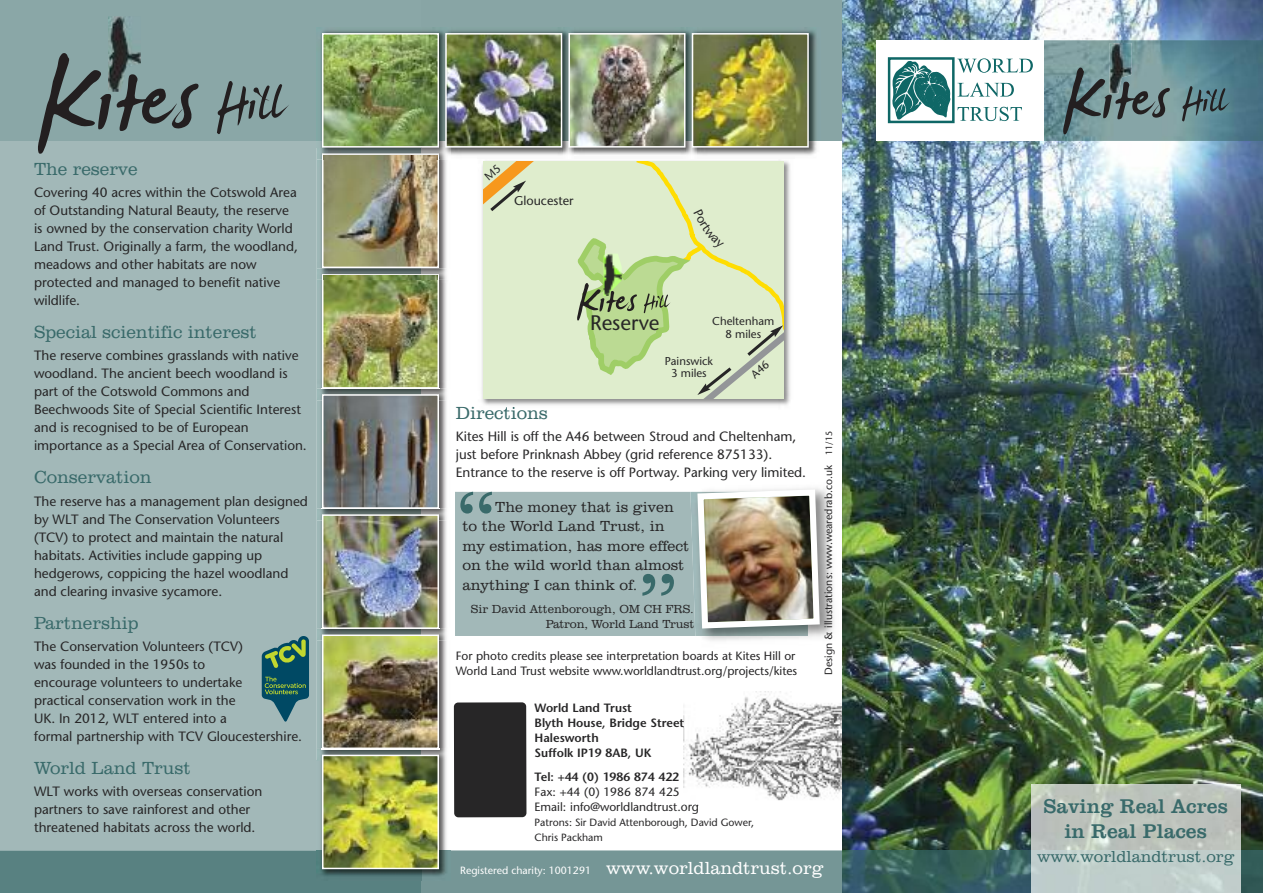
<style>
.page{position:relative;width:1263px;height:893px;background:#fff}
.page>*{position:absolute;margin:0;border:0;box-sizing:border-box;transform-origin:0 0}
.t1{font:300 90px "Clarendon BT";color:#396a6a}
.t2{font:21px "Stone Sans";color:#272627}
.t3{font:20.4px/25.2px "Clarendon BT";color:#396a6a;text-align:center}
.t4{font:300 18px "Clarendon BT";color:#396a6a}
.t5{font:300 16.35px "Clarendon BT";color:#396a6a}
.t6{font:300 15px/19.5px "Clarendon BT";color:#272627}
.t7{font:13.5px/18px "Stone Sans";color:#272627}
.t8{font:12.6px "Stone Sans";color:#272627}
.t9{font:12.6px "Calibri";color:#231f20}
.t10{font:12px/15.5px "Stone Sans";color:#272627}
.t11{font:600 12px/15px "Stone Sans";color:#272627}
.t12{font:300 12px/15px "Clarendon BT";letter-spacing:-.01em;color:#272627;text-align:right}
.t13{font:11.4px/12.8px "Stone Sans";color:#272627;text-align:center}
.t14{font:10.5px/15px "Stone Sans";color:#272627}
.t15{font:10.5px "Stone Sans";color:#fff}
.s1{font-size:9px}
.s2{font-family:"Clarendon BT";font-weight:300;font-size:18px}
</style>
<div class="page">
<div style="left:0;top:0;width:842px;height:141px;background:#88a5a5"></div>
<div style="left:0;top:141px;width:317px;height:709px;background:#a2b8b8"></div>
<img style="left:842px;top:0;width:421px;height:850px">
<img style="left:1043px;top:40px;width:220px;height:101px">
<div style="left:876px;top:40px;width:167px;height:101px;background:#fff"></div>
<svg style="left:957px;top:58px;width:76px;height:15px"></svg>
<svg style="left:957px;top:83px;width:57px;height:14px"></svg>
<div style="left:888px;top:57px;width:66px;height:66px;border:3px solid #0f6766"></div>
<svg style="left:892px;top:61px;width:58px;height:59px"></svg>
<svg style="left:957px;top:107px;width:65px;height:14px"></svg>
<svg style="left:0;top:850px;width:842px;height:43px;background:#688d8d"></svg>
<img style="left:1240px;top:850px;width:23px;height:43px">
<img style="left:842px;top:850px;width:190px;height:43px">
<img style="left:1032px;top:784px;width:208px;height:109px">
<img style="left:1110px;top:43px;width:21px;height:25px">
<svg style="left:1063px;top:68px;width:107px;height:66px;background:#688082"></svg>
<svg style="left:1182px;top:86px;width:48px;height:36px;background:#567880"></svg>
<img style="left:108px;top:16px;width:33px;height:76px">
<svg style="left:38px;top:53px;width:73px;height:101px"></svg>
<svg style="left:117px;top:74px;width:82px;height:57px"></svg>
<svg style="left:217px;top:81px;width:72px;height:53px"></svg>
<div style="left:454px;top:702px;width:72px;height:115px;background:#272627;border-radius:4px"></div>
<img style="left:704px;top:489px;width:130px;height:152px">
<img style="left:455px;top:488px;width:368px;height:148px">
<img style="left:317px;top:280px;width:133px;height:601px">
<img style="left:325px;top:280px;width:111px;height:106px">
<div style="left:322px;top:274px;width:117px;height:115px;border:2px solid #fff"></div>
<img style="left:322px;top:388px;width:117px;height:1px">
<img style="left:325px;top:397px;width:111px;height:109px">
<div style="left:322px;top:394px;width:117px;height:115px;border:2px solid #fff"></div>
<img style="left:322px;top:509px;width:117px;height:1px">
<img style="left:325px;top:517px;width:111px;height:109px">
<div style="left:322px;top:514px;width:117px;height:115px;border:2px solid #fff"></div>
<img style="left:322px;top:629px;width:117px;height:1px">
<img style="left:325px;top:637px;width:111px;height:109px">
<div style="left:322px;top:634px;width:117px;height:115px;border:2px solid #fff"></div>
<img style="left:322px;top:749px;width:117px;height:1px">
<img style="left:325px;top:758px;width:111px;height:108px">
<div style="left:322px;top:755px;width:117px;height:114px;border:2px solid #fff"></div>
<img style="left:317px;top:159px;width:130px;height:121px">
<img style="left:322px;top:274px;width:117px;height:6px">
<img style="left:323px;top:276px;width:114px;height:4px">
<img style="left:325px;top:159px;width:111px;height:106px">
<div style="left:322px;top:154px;width:117px;height:114px;border:2px solid #fff"></div>
<img style="left:317px;top:27px;width:123px;height:132px">
<img style="left:322px;top:154px;width:117px;height:5px">
<img style="left:323px;top:155px;width:114px;height:4px">
<img style="left:325px;top:36px;width:111px;height:109px">
<div style="left:322px;top:33px;width:117px;height:115px;border:2px solid #fff"></div>
<img style="left:450px;top:27px;width:113px;height:129px">
<img style="left:440px;top:30px;width:10px;height:111px">
<svg style="left:440px;top:141px;width:10px;height:18px"></svg>
<img style="left:448px;top:36px;width:111px;height:109px">
<div style="left:445px;top:33px;width:117px;height:115px;border:2px solid #fff"></div>
<img style="left:573px;top:27px;width:113px;height:128px">
<img style="left:563px;top:30px;width:10px;height:125px">
<img style="left:571px;top:36px;width:111px;height:109px">
<div style="left:568px;top:33px;width:117px;height:115px;border:2px solid #fff"></div>
<img style="left:697px;top:30px;width:120px;height:126px">
<img style="left:686px;top:30px;width:11px;height:125px">
<img style="left:695px;top:36px;width:111px;height:109px">
<div style="left:692px;top:33px;width:117px;height:115px;border:2px solid #fff"></div>
<svg style="left:262px;top:636px;width:47px;height:86px;background:#457a74"></svg>
<img style="left:481px;top:161px;width:310px;height:249px">
<svg style="left:503px;top:407px;width:14px;height:2px"></svg>
<img style="left:683px;top:691px;width:159px;height:114px">
<svg style="left:483px;top:160px;width:300px;height:238px;background:#d6e5bd"></svg>
<h3 class="t4" style="left:34px;top:163px;width:105px">The reserve</h3>
<p class="t7" style="left:34px;top:185px;width:265px">Covering 40 acres within the Cotswold Area of Outstanding Natural Beauty, the reserve is owned by the conservation charity World Land Trust. Originally a farm, the woodland, meadows and other habitats are now protected and managed to benefit native wildlife.</p>
<h3 class="t4" style="left:34px;top:326px;width:224px">Special scientific interest</h3>
<p class="t7" style="left:34px;top:348px;width:274px">The reserve combines grasslands with native woodland. The ancient beech woodland is part of the Cotswold Commons and Beechwoods Site of Special Scientific Interest and is recognised to be of European importance as a Special Area of Conservation.</p>
<h3 class="t4" style="left:34px;top:471px;width:119px">Conservation</h3>
<p class="t7" style="left:34px;top:493px;width:275px">The reserve has a management plan designed by WLT and The Conservation Volunteers (TCV) to protect and maintain the natural habitats. Activities include gapping up hedgerows, coppicing the hazel woodland and clearing invasive sycamore.</p>
<h3 class="t4" style="left:34px;top:617px;width:106px">Partnership</h3>
<p class="t7" style="left:34px;top:639px;width:270px">The Conservation Volunteers (TCV)<br>was founded in the 1950s to<br>encourage volunteers to undertake<br>practical conservation work in the<br>UK. In 2012, WLT entered into a<br>formal partnership with TCV Gloucestershire.</p>
<h3 class="t4" style="left:34px;top:762px;width:158px">World Land Trust</h3>
<p class="t7" style="left:34px;top:784px;width:230px">WLT works with overseas conservation partners to save rainforest and other threatened habitats across the world.</p>
<p class="t8" style="left:514px;top:195px;width:61px">Gloucester</p>
<p class="t9" style="left:601px;top:311px;width:42px">Reserve</p>
<h2 class="t2" style="left:590px;top:314px;width:71px">Reserve</h2>
<p class="t13" style="left:712px;top:316px;width:63px">Cheltenham<br>8 miles</p>
<p class="t13" style="left:665px;top:355px;width:50px">Painswick<br>3 miles</p>
<h3 class="t4" style="left:456px;top:407px;width:94px">Directions</h3>
<p class="t7" style="left:456px;top:429px;width:352px">Kites Hill is off the A46 between Stroud and Cheltenham, just before Prinknash Abbey (grid reference 875133).<br>Entrance to the reserve is off Portway. Parking very limited.</p>
<p class="t14" style="left:822px;top:675px;width:246px;rotate:-90deg">Design &amp; illustrations: www.wearedrab.co.uk <span class="s1">11/15</span></p>
<h1 class="t1" style="left:455px;top:493px;width:41px">“</h1>
<p class="t6" style="left:462px;top:499px;width:228px;text-indent:33px">The money that is given to the World Land Trust, in my estimation, has more effect on the wild world than almost anything I can think of.</p>
<p class="t12" style="left:471px;top:603px;width:225px">Sir David Attenborough, OM CH FRS.<br>Patron, World Land Trust</p>
<h1 class="t1" style="left:679px;top:594px;width:41px;rotate:-180deg">“</h1>
<p class="t10" style="left:456px;top:649px;width:343px">For photo credits please see interpretation boards at Kites Hill or<br>World Land Trust website www.worldlandtrust.org/projects/kites</p>
<p class="t11" style="left:535px;top:702px;width:151px">World Land Trust<br>Blyth House, Bridge Street<br>Halesworth<br>Suffolk IP19 8AB, UK</p>
<p class="t11" style="left:535px;top:770px;width:146px">Tel: +44 (0) 1986 874 422</p>
<p class="t10" style="left:535px;top:785px;width:166px;line-height:15px">Fax: +44 (0) 1986 874 425<br>Email: info@worldlandtrust.org</p>
<p class="t14" style="left:535px;top:816px;width:221px">Patrons: Sir David Attenborough, David Gower,<br>Chris Packham</p>
<p class="t15" style="left:460px;top:866px;width:365px">Registered charity: 1001291 <span class="s2">www.worldlandtrust.org</span></p>
<h3 class="t3" style="left:1043px;top:796px;width:186px">Saving Real Acres in Real Places</h3>
<p class="t5" style="left:1037px;top:851px;width:199px">www.worldlandtrust.org</p>
</div>
